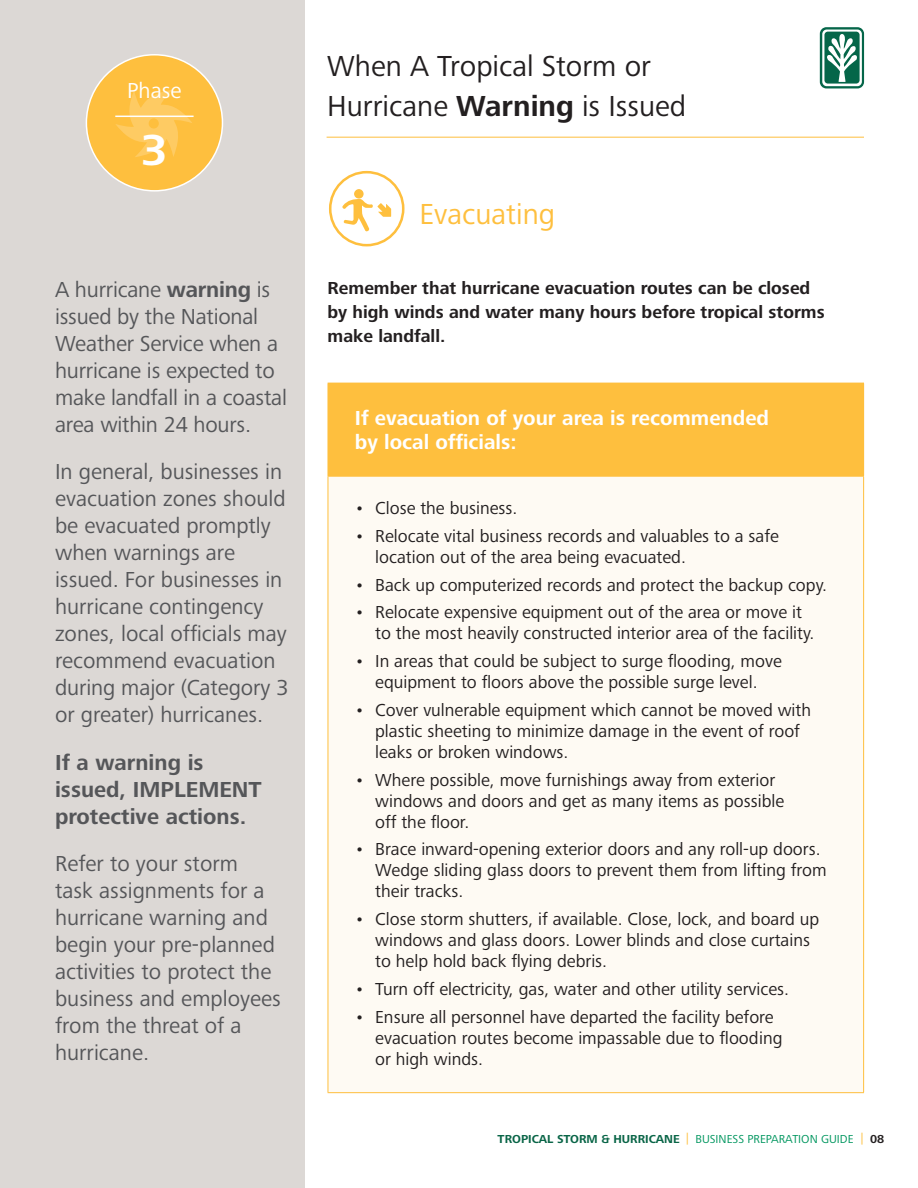
<style>
.page{position:relative;width:918px;height:1188px;background:#fff}
.page>*{position:absolute;margin:0;border:0;box-sizing:border-box;transform-origin:0 0}
.t1{font:700 45px "Frutiger Next Pro";color:#fff}
.t2{font:30px/40.5px "Frutiger Next Pro";color:#231f20}
.t3{font:30px "Frutiger Next Pro";color:#febf3e}
.t4{font:22.5px/27px "Frutiger Next Pro";color:#555659}
.t5{font:700 22.5px/27px "Frutiger Next Pro";color:#555659}
.t6{font:22.5px "Frutiger Next Pro";color:#fff}
.t7{font:700 21px/24px "Frutiger Next Pro";color:#fff}
.Bullets{font:18px/21px "Frutiger Next Pro";color:#231f20}
.BXS_Body{font:700 18px/24px "Frutiger Next Pro";color:#231f20}
.t8{font:12px "Frutiger Next Pro";color:#00965f}
.t9{font:700 12px "Frutiger Next Pro";color:#231f20}
.s1{font-weight:700}
.s2{font-weight:700;color:#096547}
.s3{color:#febf3e}
.s4{font-weight:400;color:#febf3e}
</style>
<div class="page">
<div style="left:0;top:0;width:305px;height:1188px;background:#dcd8d5"></div>
<div style="left:86px;top:55px;width:136px;height:136px;background:#febf3e;border-radius:50%"></div>
<svg style="left:115px;top:90px;width:78px;height:67px"></svg>
<div style="left:328px;top:383px;width:536px;height:93px;background:#febf3e"></div>
<div style="left:328px;top:476px;width:536px;height:617px;background:#fefaf3"></div>
<hr style="left:328px;top:476px;width:536px;height:1px;background:#febf3e">
<hr style="left:328px;top:477px;width:1px;height:615px;background:#febf3e">
<hr style="left:863px;top:477px;width:1px;height:615px;background:#febf3e">
<hr style="left:328px;top:1092px;width:536px;height:1px;background:#febf3e">
<hr style="left:115px;top:116px;width:79px;height:1px;background:#fff">
<svg style="left:820px;top:27px;width:44px;height:61px"></svg>
<hr style="left:327px;top:137px;width:537px;height:1px;background:#febf3e">
<div style="left:329px;top:171px;width:75px;height:75px;border:3px solid #febf3e;border-radius:50%"></div>
<svg style="left:342px;top:189px;width:49px;height:43px"></svg>
<p class="t6" style="left:127px;top:77px;width:56px">Phase</p>
<p class="t1" style="left:141px;top:124px;width:28px">3</p>
<p class="t4" style="left:55px;top:276px;width:233px">A hurricane <span class="s1">warning</span> is issued by the National<br>Weather Service when a hurricane is expected to make landfall in a coastal area within 24 hours.</p>
<p class="t4" style="left:55px;top:458px;width:235px">In general, businesses in evacuation zones should be evacuated promptly when warnings are issued. For businesses in hurricane contingency zones, local officials may recommend evacuation during major (Category 3 or greater) hurricanes.</p>
<p class="t5" style="left:55px;top:749px;width:208px">If a warning is issued, IMPLEMENT protective actions.</p>
<p class="t4" style="left:55px;top:850px;width:227px">Refer to your storm task assignments for a hurricane warning and begin your pre-planned activities to protect the business and employees from the threat of a hurricane.</p>
<p class="t2" style="left:327px;top:45px;width:361px">When A Tropical Storm or<br>Hurricane <span class="s1">Warning</span> is Issued</p>
<p class="t3" style="left:420px;top:197px;width:137px">Evacuating</p>
<p class="BXS_Body" style="left:328px;top:276px;width:499px">Remember that hurricane evacuation routes can be closed by high winds and water many hours before tropical storms make landfall.</p>
<p class="t7" style="left:355px;top:406px;width:416px">If evacuation of your area is recommended by local officials:</p>
<p class="Bullets" style="left:355px;top:498px;width:164px">• Close the business.</p>
<p class="Bullets" style="left:375px;top:525px;width:405px;text-indent:-20px">• Relocate vital business records and valuables to a safe location out of the area being evacuated.</p>
<p class="Bullets" style="left:355px;top:574px;width:474px">• Back up computerized records and protect the backup copy.</p>
<p class="Bullets" style="left:375px;top:602px;width:441px;text-indent:-20px">• Relocate expensive equipment out of the area or move it to the most heavily constructed interior area of the facility.</p>
<p class="Bullets" style="left:355px;top:651px;width:428px;text-align:center">• In areas that could be subject to surge flooding, move equipment to floors above the possible surge level.</p>
<p class="Bullets" style="left:375px;top:699px;width:437px;text-indent:-20px">• Cover vulnerable equipment which cannot be moved with plastic sheeting to minimize damage in the event of roof leaks or broken windows.</p>
<p class="Bullets" style="left:375px;top:769px;width:411px;text-indent:-20px">• Where possible, move furnishings away from exterior windows and doors and get as many items as possible off the floor.</p>
<p class="Bullets" style="left:375px;top:839px;width:453px;text-indent:-20px">• Brace inward-opening exterior doors and any roll-up doors.<br>Wedge sliding glass doors to prevent them from lifting from their tracks.</p>
<p class="Bullets" style="left:375px;top:909px;width:445px;text-indent:-20px">• Close storm shutters, if available. Close, lock, and board up windows and glass doors. Lower blinds and close curtains to help hold back flying debris.</p>
<p class="Bullets" style="left:355px;top:978px;width:436px">• Turn off electricity, gas, water and other utility services.</p>
<p class="Bullets" style="left:375px;top:1006px;width:409px;text-indent:-20px">• Ensure all personnel have departed the facility before evacuation routes become impassable due to flooding or high winds.</p>
<p class="t8" style="left:498px;top:1132px;width:357px"><span class="s2">TROPICAL STORM &amp; HURRICANE</span> <span class="s3">|</span> BUSINESS PREPARATION GUIDE</p>
<p class="t9" style="left:861px;top:1132px;width:25px"><span class="s4">|</span> 08</p>
</div>
